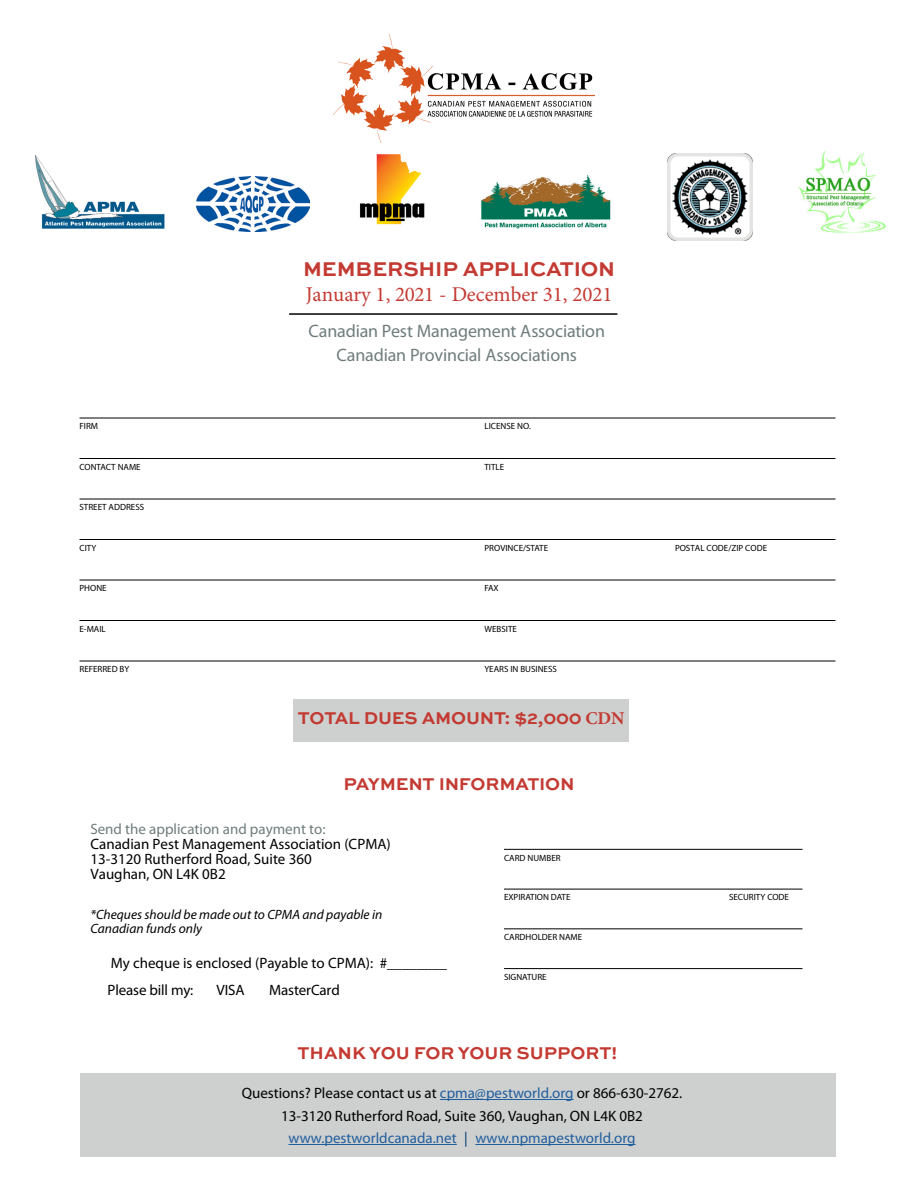
<style>
.page{position:relative;width:918px;height:1188px;background:#fff}
.page>*{position:absolute;margin:0;border:0;box-sizing:border-box;transform-origin:0 0}
.t1{font:21px "Minion Pro";color:#c33a32}
.t2{font:700 21px "Sweet Sans";letter-spacing:-.005em;color:#c33a32}
.t3{font:700 18px "Sweet Sans";letter-spacing:-.01em;color:#c33a32}
.t4{font:18px/24px "Myriad Pro";letter-spacing:-.01em;color:#707c7c;text-align:center}
.t5{font:15px/22.5px "Myriad Pro";color:#000}
.t6{font:15px "Myriad Pro";color:#707c7c}
.t7{font:italic 13.5px/13.5px "Myriad Pro";color:#000}
.t8{font:9px "Myriad Pro";color:#000}
.s1{font-family:"Minion Pro"}
.s2{color:#215e9e}
.s3{color:#003a6f}
</style>
<div class="page">
<div style="left:80px;top:1073px;width:756px;height:83px;background:#ced0d0"></div>
<hr style="left:440px;top:1099px;width:134px;height:1px;background:#215e9e">
<hr style="left:289px;top:1144px;width:168px;height:1px;background:#215e9e">
<hr style="left:475px;top:1144px;width:161px;height:1px;background:#215e9e">
<hr style="left:289px;top:313px;width:328px;height:2px;background:#000">
<hr style="left:80px;top:418px;width:756px;height:1px;background:#000">
<hr style="left:80px;top:458px;width:756px;height:1px;background:#000">
<hr style="left:80px;top:499px;width:756px;height:1px;background:#000">
<hr style="left:80px;top:539px;width:756px;height:1px;background:#000">
<hr style="left:80px;top:580px;width:756px;height:1px;background:#000">
<hr style="left:80px;top:620px;width:756px;height:1px;background:#000">
<hr style="left:80px;top:661px;width:756px;height:1px;background:#000">
<img style="left:798px;top:150px;width:88px;height:83px">
<div style="left:293px;top:699px;width:336px;height:43px;background:#ced0d0"></div>
<hr style="left:504px;top:849px;width:298px;height:1px;background:#000">
<hr style="left:504px;top:889px;width:298px;height:1px;background:#000">
<hr style="left:504px;top:928px;width:298px;height:1px;background:#000">
<hr style="left:504px;top:968px;width:298px;height:1px;background:#000">
<img style="left:481px;top:176px;width:130px;height:53px">
<img style="left:36px;top:155px;width:129px;height:74px">
<img style="left:667px;top:154px;width:85px;height:87px">
<img style="left:360px;top:154px;width:65px;height:71px">
<img style="left:196px;top:176px;width:113px;height:56px">
<img style="left:333px;top:34px;width:261px;height:109px">
<h1 class="t2" style="left:303px;top:256px;width:314px">MEMBERSHIP APPLICATION</h1>
<h1 class="t1" style="left:306px;top:280px;width:308px">January 1, 2021 - December 31, 2021</h1>
<p class="t4" style="left:309px;top:319px;width:298px">Canadian Pest Management Association<br>Canadian Provincial Associations</p>
<p class="t8" style="left:80px;top:421px;width:20px">FIRM</p>
<p class="t8" style="left:484px;top:421px;width:48px">LICENSE NO.</p>
<p class="t8" style="left:80px;top:461px;width:63px">CONTACT NAME</p>
<p class="t8" style="left:484px;top:461px;width:21px">TITLE</p>
<p class="t8" style="left:80px;top:502px;width:66px">STREET ADDRESS</p>
<p class="t8" style="left:80px;top:542px;width:18px">CITY</p>
<p class="t8" style="left:484px;top:542px;width:65px">PROVINCE/STATE</p>
<p class="t8" style="left:675px;top:542px;width:94px">POSTAL CODE/ZIP CODE</p>
<p class="t8" style="left:80px;top:583px;width:29px">PHONE</p>
<p class="t8" style="left:484px;top:583px;width:16px">FAX</p>
<p class="t8" style="left:80px;top:623px;width:28px">E-MAIL</p>
<p class="t8" style="left:484px;top:623px;width:34px">WEBSITE</p>
<p class="t8" style="left:80px;top:664px;width:51px">REFERRED BY</p>
<p class="t8" style="left:484px;top:664px;width:74px">YEARS IN BUSINESS</p>
<p class="t3" style="left:298px;top:708px;width:328px">TOTAL DUES AMOUNT: $2,000 <span class="s1">CDN</span></p>
<p class="t3" style="left:343px;top:774px;width:233px">PAYMENT INFORMATION</p>
<p class="t6" style="left:90px;top:820px;width:237px">Send the application and payment to:</p>
<p class="t5" style="left:90px;top:837px;width:302px;line-height:14.7px">Canadian Pest Management Association (CPMA)<br>13-3120 Rutherford Road, Suite 360<br>Vaughan, ON L4K 0B2</p>
<p class="t7" style="left:90px;top:908px;width:294px">*Cheques should be made out to CPMA and payable in<br>Canadian funds only</p>
<p class="t5" style="left:108px;top:949px;width:341px;line-height:26.8px">My cheque is enclosed (Payable to CPMA): #________<br>Please bill my:</p>
<p class="t5" style="left:217px;top:978px;width:30px">VISA</p>
<p class="t5" style="left:269px;top:978px;width:72px">MasterCard</p>
<p class="t8" style="left:504px;top:852px;width:58px">CARD NUMBER</p>
<p class="t8" style="left:504px;top:892px;width:68px">EXPIRATION DATE</p>
<p class="t8" style="left:729px;top:892px;width:62px">SECURITY CODE</p>
<p class="t8" style="left:504px;top:931px;width:80px">CARDHOLDER NAME</p>
<p class="t8" style="left:504px;top:971px;width:44px">SIGNATURE</p>
<p class="t3" style="left:298px;top:1043px;width:321px">THANK YOU FOR YOUR SUPPORT!</p>
<p class="t5" style="left:242px;top:1081px;width:442px;text-align:center">Questions? Please contact us at <span class="s2">cpma@pestworld.org</span> or 866-630-2762.<br>13-3120 Rutherford Road, Suite 360, Vaughan, ON L4K 0B2 <span class="s2">www.pestworldcanada.net</span> <span class="s3">|</span> <span class="s2">www.npmapestworld.org</span></p>
</div>
